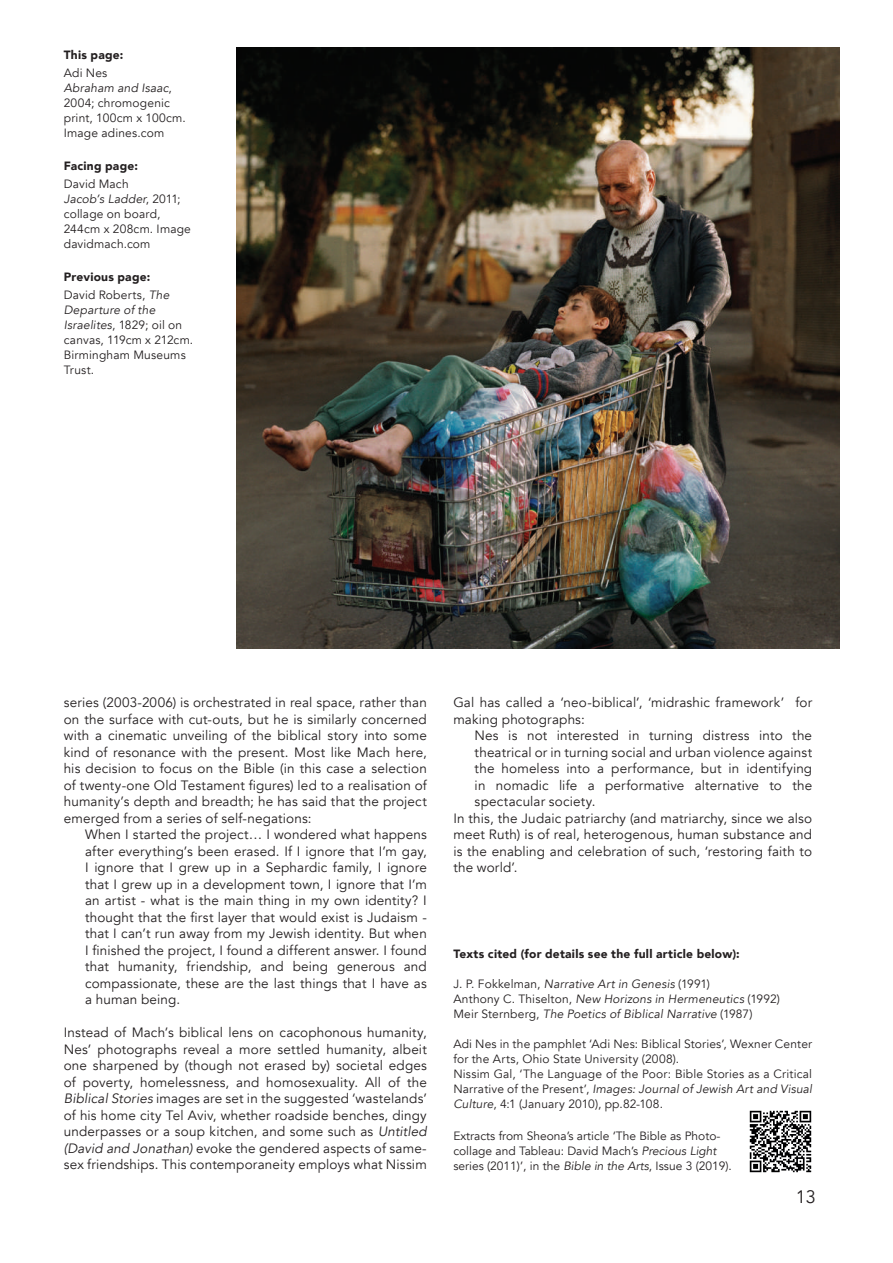
<style>
.page{position:relative;width:893px;height:1263px;background:#fff}
.page>*{position:absolute;margin:0;border:0;box-sizing:border-box;transform-origin:0 0}
.t1{font:18px "Avenir";color:#231f20}
.t2{font:13.5px/16.5px "Avenir";letter-spacing:.01em;color:#231f20;text-align:justify}
.t3{font:12px/15px "Avenir";letter-spacing:.015em;color:#231f20}
.t4{font:italic 12px/15px "Avenir";letter-spacing:.015em;color:#231f20}
.t5{font:900 12px/18px "Avenir";letter-spacing:.02em;color:#231f20}
.s1{font-style:italic}
.s2{font-weight:400}
.s3{font-weight:400;font-style:italic}
.s4{color:#fff}
.s5{font-style:normal}
</style>
<div class="page">
<img style="left:237px;top:47px;width:603px;height:601px">
<img style="left:749px;top:1110px;width:63px;height:63px">
<p class="t5" style="left:64px;top:46px;width:61px">This page:</p>
<p class="t3" style="left:64px;top:66px;width:124px">Adi Nes<br><span class="s1">Abraham and Isaac</span>,<br>2004; chromogenic print, 100cm x 100cm.<br>Image adines.com</p>
<p class="t5" style="left:64px;top:157px;width:76px">Facing page:</p>
<p class="t3" style="left:64px;top:177px;width:129px">David Mach<br><span class="s1">Jacob’s Ladder</span>, 2011; collage on board,<br>244cm x 208cm. Image davidmach.com</p>
<p class="t5" style="left:64px;top:268px;width:107px">Previous page:<br><span class="s2">David Roberts,</span> <span class="s3">The</span></p>
<p class="t3" style="left:64px;top:303px;width:131px"><span class="s1">Departure of the<br>Israelites</span>, 1829; oil on canvas, 119cm x 212cm.<br>Birmingham Museums<br>Trust.<span class="s4">6.</span></p>
<p class="t2" style="left:64px;top:695px;width:365px">series (2003-2006) is orchestrated in real space, rather than on the surface with cut-outs, but he is similarly concerned with a cinematic unveiling of the biblical story into some kind of resonance with the present. Most like Mach here, his decision to focus on the Bible (in this case a selection of twenty-one Old Testament figures) led to a realisation of humanity’s depth and breadth; he has said that the project emerged from a series of self-negations:</p>
<p class="t2" style="left:85px;top:827px;width:343px">When I started the project… I wondered what happens after everything’s been erased. If I ignore that I’m gay, I ignore that I grew up in a Sephardic family, I ignore that I grew up in a development town, I ignore that I’m an artist - what is the main thing in my own identity? I thought that the first layer that would exist is Judaism - that I can’t run away from my Jewish identity. But when I finished the project, I found a different answer. I found that humanity, friendship, and being generous and compassionate, these are the last things that I have as a human being.</p>
<p class="t2" style="left:64px;top:1025px;width:365px">Instead of Mach’s biblical lens on cacophonous humanity, Nes’ photographs reveal a more settled humanity, albeit one sharpened by (though not erased by) societal edges of poverty, homelessness, and homosexuality. All of the <span class="s1">Biblical Stories</span> images are set in the suggested ‘wastelands’ of his home city Tel Aviv, whether roadside benches, dingy underpasses or a soup kitchen, and some such as <span class="s1">Untitled (David and Jonathan)</span> evoke the gendered aspects of same&shy;sex friendships. This contemporaneity employs what Nissim</p>
<p class="t2" style="left:453px;top:695px;width:360px">Gal has called a ‘neo-biblical’, ‘midrashic framework’ for making photographs:</p>
<p class="t2" style="left:475px;top:728px;width:339px">Nes is not interested in turning distress into the</p>
<p class="t2" style="left:475px;top:744px;width:339px">theatrical or in turning social and urban violence against</p>
<p class="t2" style="left:475px;top:761px;width:339px">the homeless into a performance, but in identifying</p>
<p class="t2" style="left:475px;top:777px;width:339px">in nomadic life a performative alternative to the</p>
<p class="t2" style="left:475px;top:794px;width:122px">spectacular society.</p>
<p class="t2" style="left:453px;top:810px;width:360px">In this, the Judaic patriarchy (and matriarchy, since we also</p>
<p class="t2" style="left:453px;top:827px;width:360px">meet Ruth) is of real, heterogenous, human substance and</p>
<p class="t2" style="left:453px;top:843px;width:360px">is the enabling and celebration of such, ‘restoring faith to</p>
<p class="t2" style="left:453px;top:860px;width:66px">the world’.</p>
<p class="t5" style="left:453px;top:944px;width:288px">Texts cited (for details see the full article below):</p>
<p class="t4" style="left:453px;top:976px;width:328px"><span class="s5">J. P. Fokkelman,</span> Narrative Art in Genesis <span class="s5">(1991)<br>Anthony C. Thiselton,</span> New Horizons in Hermeneutics <span class="s5">(1992)<br>Meir Sternberg,</span> The Poetics of Biblical Narrative <span class="s5">(1987)</span></p>
<p class="t3" style="left:453px;top:1036px;width:360px">Adi Nes in the pamphlet ‘Adi Nes: Biblical Stories’, Wexner Center for the Arts, Ohio State University (2008).<br>Nissim Gal, ‘The Language of the Poor: Bible Stories as a Critical Narrative of the Present’, <span class="s1">Images: Journal of Jewish Art and Visual Culture</span>, 4:1 (January 2010), pp.82-108.</p>
<p class="t3" style="left:453px;top:1128px;width:280px">Extracts from Sheona’s article ‘The Bible as Photo&shy;collage and Tableau: David Mach’s <span class="s1">Precious Light </span>series (2011)’, in the <span class="s1">Bible in the Arts</span>, Issue 3 (2019).</p>
<h1 class="t1" style="left:796px;top:1186px;width:22px">13</h1>
</div>
